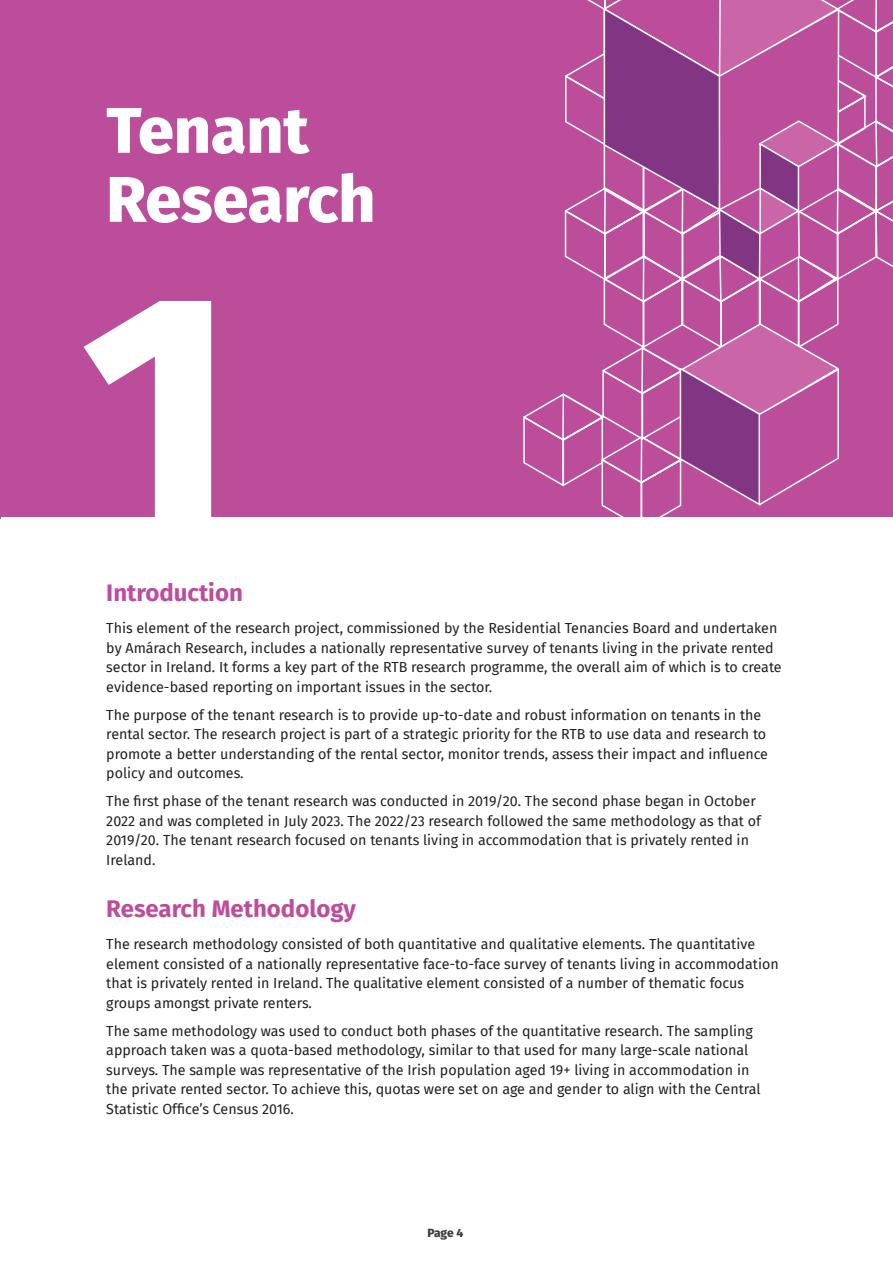
<style>
.page{position:relative;width:893px;height:1263px;background:#fff}
.page>*{position:absolute;margin:0;border:0;box-sizing:border-box;transform-origin:0 0}
.t1{font:800 64.5px/69px "Fira Sans";color:#fff}
.t2{font:700 24px "Fira Sans";color:#bd4d9c}
.t3{font:14.25px/19.5px "Fira Sans";color:#231f20}
.t4{font:800 12px "Fira Sans";color:#3e3e3f}
</style>
<div class="page">
<div style="left:1px;top:0;width:892px;height:516px;background:#bc4d9b"></div>
<svg style="left:522px;top:0;width:371px;height:517px"></svg>
<svg style="left:84px;top:301px;width:127px;height:216px"></svg>
<h1 class="t1" style="left:106px;top:90px;width:271px">Tenant<br>Research</h1>
<h2 class="t2" style="left:106px;top:572px;width:138px">Introduction</h2>
<p class="t3" style="left:106px;top:618px;width:677px">This element of the research project, commissioned by the Residential Tenancies Board and undertaken by Amárach Research, includes a nationally representative survey of tenants living in the private rented sector in Ireland. It forms a key part of the RTB research programme, the overall aim of which is to create evidence-based reporting on important issues in the sector.</p>
<p class="t3" style="left:106px;top:704px;width:663px">The purpose of the tenant research is to provide up-to-date and robust information on tenants in the rental sector. The research project is part of a strategic priority for the RTB to use data and research to promote a better understanding of the rental sector, monitor trends, assess their impact and influence policy and outcomes.</p>
<p class="t3" style="left:106px;top:791px;width:656px">The first phase of the tenant research was conducted in 2019/20. The second phase began in October 2022 and was completed in July 2023. The 2022/23 research followed the same methodology as that of 2019/20. The tenant research focused on tenants living in accommodation that is privately rented in Ireland.</p>
<h2 class="t2" style="left:106px;top:888px;width:251px">Research Methodology</h2>
<p class="t3" style="left:106px;top:934px;width:674px">The research methodology consisted of both quantitative and qualitative elements. The quantitative element consisted of a nationally representative face-to-face survey of tenants living in accommodation that is privately rented in Ireland. The qualitative element consisted of a number of thematic focus groups amongst private renters.</p>
<p class="t3" style="left:106px;top:1021px;width:656px">The same methodology was used to conduct both phases of the quantitative research. The sampling approach taken was a quota-based methodology, similar to that used for many large-scale national surveys. The sample was representative of the Irish population aged 19+ living in accommodation in the private rented sector. To achieve this, quotas were set on age and gender to align with the Central Statistic Office’s Census 2016.</p>
<p class="t4" style="left:427px;top:1222px;width:37px">Page 4</p>
</div>
